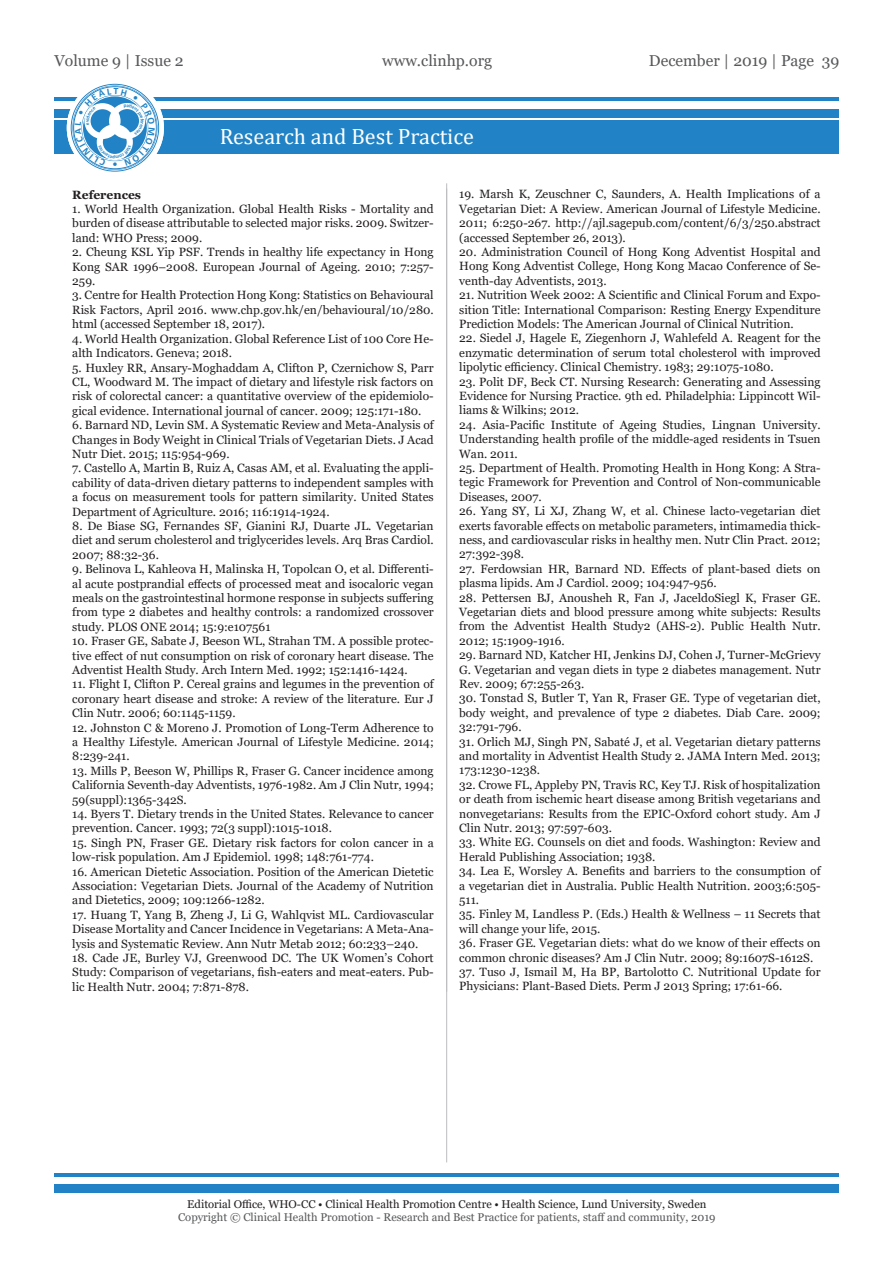
<style>
.page{position:relative;width:893px;height:1263px;background:#fff}
.page>*{position:absolute;margin:0;border:0;box-sizing:border-box;transform-origin:0 0}
.t1{font:22.2px "Cambria";color:#fff}
.t2{font:15.75px "Georgia";color:#57585a}
.t3{font:12px/14.4px "Georgia";color:#231f20;text-align:justify}
.t4{font:700 12px "Georgia";color:#231f20}
.t5{font:11.25px "Georgia";color:#57585a}
.t6{font:11.25px "Georgia";color:#231f20}
</style>
<div class="page">
<div style="left:54px;top:1184px;width:785px;height:8px;background:#2183c5"></div>
<hr style="left:54px;top:1173px;width:785px;height:3px;background:#2183c5">
<div style="left:54px;top:120px;width:785px;height:34px;background:#2183c5"></div>
<div style="left:54px;top:109px;width:785px;height:8px;background:#2183c5"></div>
<hr style="left:54px;top:98px;width:785px;height:3px;background:#2183c5">
<svg style="left:67px;top:79px;width:97px;height:97px"></svg>
<hr style="left:446px;top:189px;width:1px;height:973px;background:#bcbdc0">
<hr style="left:446px;top:183px;width:1px;height:809px;background:#bcbdc0">
<svg style="left:75px;top:88px;width:80px;height:78px"></svg>
<p class="t2" style="left:54px;top:51px;width:131px">Volume 9 | Issue 2</p>
<p class="t2" style="left:649px;top:51px;width:192px">December | 2019 | Page 39</p>
<h2 class="t2" style="left:382px;top:51px;width:112px">www.clinhp.org</h2>
<h1 class="t1" style="left:220px;top:124px;width:256px">Research and Best Practice</h1>
<p class="t4" style="left:72px;top:187px;width:70px">References</p>
<p class="t3" style="left:72px;top:202px;width:363px">1. World Health Organization. Global Health Risks - Mortality and burden of disease attributable to selected major risks. 2009. Switzer&shy;land: WHO Press; 2009.</p>
<p class="t3" style="left:72px;top:245px;width:363px">2. Cheung KSL Yip PSF. Trends in healthy life expectancy in Hong Kong SAR 1996–2008. European Journal of Ageing. 2010; 7:257- 259.</p>
<p class="t3" style="left:72px;top:288px;width:363px">3. Centre for Health Protection Hong Kong: Statistics on Behavioural Risk Factors, April 2016. www.chp.gov.hk/en/behavioural/10/280. html (accessed September 18, 2017).</p>
<p class="t3" style="left:72px;top:332px;width:363px">4. World Health Organization. Global Reference List of 100 Core He&shy;alth Indicators. Geneva; 2018.</p>
<p class="t3" style="left:72px;top:360px;width:363px">5. Huxley RR, Ansary-Moghaddam A, Clifton P, Czernichow S, Parr CL, Woodward M. The impact of dietary and lifestyle risk factors on risk of colorectal cancer: a quantitative overview of the epidemiolo&shy;gical evidence. International journal of cancer. 2009; 125:171-180.</p>
<p class="t3" style="left:72px;top:418px;width:363px">6. Barnard ND, Levin SM. A Systematic Review and Meta-Analysis of Changes in Body Weight in Clinical Trials of Vegetarian Diets. J Acad Nutr Diet. 2015; 115:954-969.</p>
<p class="t3" style="left:72px;top:461px;width:363px">7. Castello A, Martin B, Ruiz A, Casas AM, et al. Evaluating the appli&shy;cability of data-driven dietary patterns to independent samples with a focus on measurement tools for pattern similarity. United States Department of Agriculture. 2016; 116:1914-1924.</p>
<p class="t3" style="left:72px;top:519px;width:363px">8. De Biase SG, Fernandes SF, Gianini RJ, Duarte JL. Vegetarian diet and serum cholesterol and triglycerides levels. Arq Bras Cardiol.<br>2007; 88:32-36.</p>
<p class="t3" style="left:72px;top:562px;width:363px">9. Belinova L, Kahleova H, Malinska H, Topolcan O, et al. Differenti&shy;al acute postprandial effects of processed meat and isocaloric vegan meals on the gastrointestinal hormone response in subjects suffering from type 2 diabetes and healthy controls: a randomized crossover study. PLOS ONE 2014; 15:9:e107561</p>
<p class="t3" style="left:72px;top:634px;width:363px">10. Fraser GE, Sabate J, Beeson WL, Strahan TM. A possible protec&shy;tive effect of nut consumption on risk of coronary heart disease. The Adventist Health Study. Arch Intern Med. 1992; 152:1416-1424.</p>
<p class="t3" style="left:72px;top:677px;width:363px">11. Flight I, Clifton P. Cereal grains and legumes in the prevention of coronary heart disease and stroke: A review of the literature. Eur J Clin Nutr. 2006; 60:1145-1159.</p>
<p class="t3" style="left:72px;top:720px;width:363px">12. Johnston C &amp; Moreno J. Promotion of Long-Term Adherence to a Healthy Lifestyle. American Journal of Lifestyle Medicine. 2014; 8:239-241.</p>
<p class="t3" style="left:72px;top:764px;width:363px">13. Mills P, Beeson W, Phillips R, Fraser G. Cancer incidence among California Seventh-day Adventists, 1976-1982. Am J Clin Nutr, 1994; 59(suppl):1365-342S.</p>
<p class="t3" style="left:72px;top:807px;width:363px">14. Byers T. Dietary trends in the United States. Relevance to cancer prevention. Cancer. 1993; 72(3 suppl):1015-1018.</p>
<p class="t3" style="left:72px;top:836px;width:363px">15. Singh PN, Fraser GE. Dietary risk factors for colon cancer in a low-risk population. Am J Epidemiol. 1998; 148:761-774.</p>
<p class="t3" style="left:72px;top:864px;width:363px">16. American Dietetic Association. Position of the American Dietetic Association: Vegetarian Diets. Journal of the Academy of Nutrition and Dietetics, 2009; 109:1266-1282.</p>
<p class="t3" style="left:72px;top:908px;width:363px">17. Huang T, Yang B, Zheng J, Li G, Wahlqvist ML. Cardiovascular Disease Mortality and Cancer Incidence in Vegetarians: A Meta-Ana&shy;lysis and Systematic Review. Ann Nutr Metab 2012; 60:233–240.</p>
<p class="t3" style="left:72px;top:951px;width:363px">18. Cade JE, Burley VJ, Greenwood DC. The UK Women’s Cohort Study: Comparison of vegetarians, fish-eaters and meat-eaters. Pub&shy;lic Health Nutr. 2004; 7:871-878.</p>
<p class="t3" style="left:459px;top:187px;width:363px">19. Marsh K, Zeuschner C, Saunders, A. Health Implications of a Vegetarian Diet: A Review. American Journal of Lifestyle Medicine.<br>2011; 6:250-267. http://ajl.sagepub.com/content/6/3/250.abstract (accessed September 26, 2013).</p>
<p class="t3" style="left:459px;top:245px;width:363px">20. Administration Council of Hong Kong Adventist Hospital and Hong Kong Adventist College, Hong Kong Macao Conference of Se&shy;venth-day Adventists, 2013.</p>
<p class="t3" style="left:459px;top:288px;width:363px">21. Nutrition Week 2002: A Scientific and Clinical Forum and Expo&shy;sition Title: International Comparison: Resting Energy Expenditure Prediction Models: The American Journal of Clinical Nutrition.</p>
<p class="t3" style="left:459px;top:331px;width:363px">22. Siedel J, Hagele E, Ziegenhorn J, Wahlefeld A. Reagent for the enzymatic determination of serum total cholesterol with improved lipolytic efficiency. Clinical Chemistry. 1983; 29:1075-1080.</p>
<p class="t3" style="left:459px;top:374px;width:363px">23. Polit DF, Beck CT. Nursing Research: Generating and Assessing Evidence for Nursing Practice. 9th ed. Philadelphia: Lippincott Wil&shy;liams &amp; Wilkins; 2012.</p>
<p class="t3" style="left:459px;top:418px;width:363px">24. Asia-Pacific Institute of Ageing Studies, Lingnan University.<br>Understanding health profile of the middle-aged residents in Tsuen Wan. 2011.</p>
<p class="t3" style="left:459px;top:461px;width:363px">25. Department of Health. Promoting Health in Hong Kong: A Stra&shy;tegic Framework for Prevention and Control of Non-communicable Diseases, 2007.</p>
<p class="t3" style="left:459px;top:504px;width:363px">26. Yang SY, Li XJ, Zhang W, et al. Chinese lacto-vegetarian diet exerts favorable effects on metabolic parameters, intimamedia thick&shy;ness, and cardiovascular risks in healthy men. Nutr Clin Pract. 2012; 27:392-398.</p>
<p class="t3" style="left:459px;top:562px;width:363px">27. Ferdowsian HR, Barnard ND. Effects of plant-based diets on plasma lipids. Am J Cardiol. 2009; 104:947-956.</p>
<p class="t3" style="left:459px;top:590px;width:363px">28. Pettersen BJ, Anousheh R, Fan J, JaceldoSiegl K, Fraser GE.<br>Vegetarian diets and blood pressure among white subjects: Results from the Adventist Health Study2 (AHS-2). Public Health Nutr.<br>2012; 15:1909-1916.</p>
<p class="t3" style="left:459px;top:648px;width:363px">29. Barnard ND, Katcher HI, Jenkins DJ, Cohen J, Turner-McGrievy G. Vegetarian and vegan diets in type 2 diabetes management. Nutr Rev. 2009; 67:255-263.</p>
<p class="t3" style="left:459px;top:691px;width:363px">30. Tonstad S, Butler T, Yan R, Fraser GE. Type of vegetarian diet, body weight, and prevalence of type 2 diabetes. Diab Care. 2009; 32:791-796.</p>
<p class="t3" style="left:459px;top:734px;width:363px">31. Orlich MJ, Singh PN, Sabaté J, et al. Vegetarian dietary patterns and mortality in Adventist Health Study 2. JAMA Intern Med. 2013; 173:1230-1238.</p>
<p class="t3" style="left:459px;top:778px;width:363px">32. Crowe FL, Appleby PN, Travis RC, Key TJ. Risk of hospitalization or death from ischemic heart disease among British vegetarians and nonvegetarians: Results from the EPIC-Oxford cohort study. Am J Clin Nutr. 2013; 97:597-603.</p>
<p class="t3" style="left:459px;top:835px;width:363px">33. White EG. Counsels on diet and foods. Washington: Review and<br>Herald Publishing Association; 1938.</p>
<p class="t3" style="left:459px;top:864px;width:363px">34. Lea E, Worsley A. Benefits and barriers to the consumption of a vegetarian diet in Australia. Public Health Nutrition. 2003;6:505- 511.</p>
<p class="t3" style="left:459px;top:907px;width:363px">35. Finley M, Landless P. (Eds.) Health &amp; Wellness – 11 Secrets that will change your life, 2015.</p>
<p class="t3" style="left:459px;top:936px;width:363px">36. Fraser GE. Vegetarian diets: what do we know of their effects on common chronic diseases? Am J Clin Nutr. 2009; 89:1607S-1612S.</p>
<p class="t3" style="left:459px;top:965px;width:363px">37. Tuso J, Ismail M, Ha BP, Bartolotto C. Nutritional Update for<br>Physicians: Plant-Based Diets. Perm J 2013 Spring; 17:61-66.</p>
<p class="t6" style="left:187px;top:1197px;width:521px">Editorial Office, WHO-CC • Clinical Health Promotion Centre • Health Science, Lund University, Sweden</p>
<p class="t5" style="left:178px;top:1211px;width:539px">Copyright © Clinical Health Promotion - Research and Best Practice for patients, staff and community, 2019</p>
</div>
